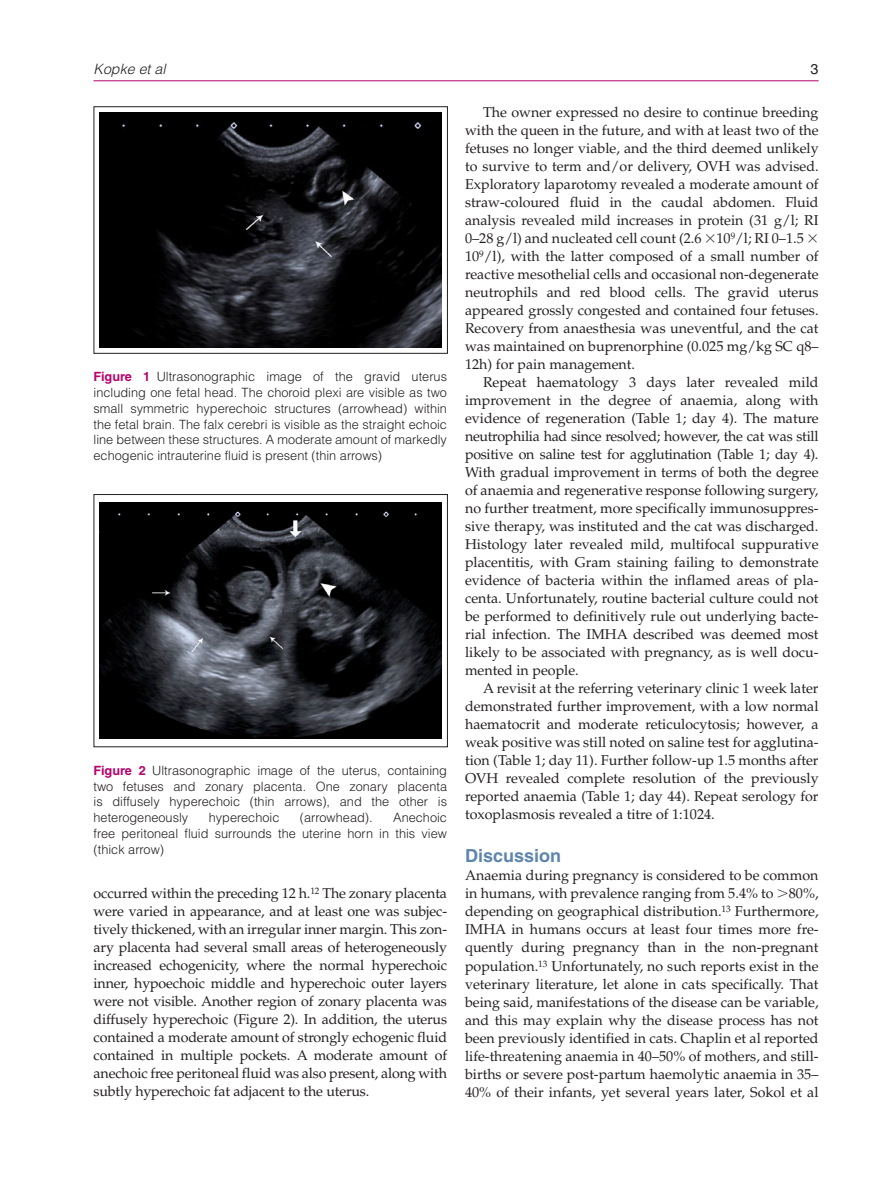
<style>
.page{position:relative;width:893px;height:1191px;background:#fff}
.page>*{position:absolute;margin:0;border:0;box-sizing:border-box;transform-origin:0 0}
.t1{font:700 18px "Helvetica LT Std";color:#5e85ae}
.t2{font:14.25px/18px "Palatino LT Std";color:#231f20;text-align:justify}
.t3{font:italic 300 14.25px "Helvetica LT Std";color:#231f20}
.t4{font:14.25px "Helvetica LT Std";color:#231f20}
.t5{font:300 12.75px/15.8px "Helvetica LT Std";color:#231f20;text-align:justify}
.s1{font-weight:700;color:#b6036c}
</style>
<div class="page">
<hr style="left:94px;top:80px;width:725px;height:1px;background:#b6036c">
<img style="left:100px;top:113px;width:342px;height:234px">
<div style="left:94px;top:106px;width:354px;height:248px;border:1px solid #231f20"></div>
<img style="left:100px;top:502px;width:342px;height:237px">
<div style="left:94px;top:494px;width:354px;height:253px;border:1px solid #231f20"></div>
<p class="t3" style="left:94px;top:60px;width:74px">Kopke et al</p>
<p class="t4" style="left:811px;top:61px;width:9px">3</p>
<p class="t5" style="left:94px;top:369px;width:355px"><span class="s1">Figure 1</span> Ultrasonographic image of the gravid uterus including one fetal head. The choroid plexi are visible as two small symmetric hyperechoic structures (arrowhead) within the fetal brain. The falx cerebri is visible as the straight echoic line between these structures. A moderate amount of markedly echogenic intrauterine fluid is present (thin arrows)</p>
<p class="t5" style="left:94px;top:762px;width:355px"><span class="s1">Figure 2</span> Ultrasonographic image of the uterus, containing two fetuses and zonary placenta. One zonary placenta is diffusely hyperechoic (thin arrows), and the other is heterogeneously</p>
<p class="t5" style="left:209px;top:809px;width:72px">hyperechoic</p>
<p class="t5" style="left:300px;top:809px;width:74px">(arrowhead).</p>
<p class="t5" style="left:94px;top:809px;width:355px;text-indent:300px">Anechoic free peritoneal fluid surrounds the uterine horn in this view (thick arrow)</p>
<p class="t2" style="left:94px;top:884px;width:355px">occurred within the preceding 12 h.<sup>12</sup> The zonary placenta were varied in appearance, and at least one was subjec&shy;tively thickened, with an irregular inner margin. This zon&shy;ary placenta had several small areas of heterogeneously increased echogenicity, where the normal hyperechoic inner, hypoechoic middle and hyperechoic outer layers were not visible. Another region of zonary placenta was diffusely hyperechoic (Figure 2). In addition, the uterus contained a moderate amount of strongly echogenic fluid contained in multiple pockets. A moderate amount of anechoic free peritoneal fluid was also present, along with subtly hyperechoic fat adjacent to the uterus.</p>
<p class="t2" style="left:465px;top:103px;width:355px;text-align:left;text-indent:18px">The owner expressed no desire to continue breeding with the queen in the future, and with at least two of the fetuses no longer viable, and the third deemed unlikely to survive to term and/or delivery, OVH was advised.<br>Exploratory laparotomy revealed a moderate amount of straw-coloured fluid in the caudal abdomen. Fluid analysis revealed mild increases in protein (31 g/l; RI 0–28 g/l) and nucleated cell count (2.6 10<sup>9</sup>/l; RI 0–1.5<br>10<sup>9</sup>/l), with the latter composed of a small number of reactive mesothelial cells and occasional non-degenerate neutrophils and red blood cells. The gravid uterus appeared grossly congested and contained four fetuses.<br>Recovery from anaesthesia was uneventful, and the cat was maintained on buprenorphine (0.025 mg/kg SC q8– 12h) for pain management.</p>
<p class="t2" style="left:465px;top:373px;width:355px;text-indent:18px">Repeat haematology 3 days later revealed mild improvement in the degree of anaemia, along with evidence of regeneration (Table 1; day 4). The mature neutrophilia had since resolved; however, the cat was still positive on saline test for agglutination (Table 1; day 4).<br>With gradual improvement in terms of both the degree of anaemia and regenerative response following surgery, no further treatment, more specifically immunosuppres&shy;sive therapy, was instituted and the cat was discharged.<br>Histology later revealed mild, multifocal suppurative placentitis, with Gram staining failing to demonstrate evidence of bacteria within the inflamed areas of pla&shy;centa. Unfortunately, routine bacterial culture could not be performed to definitively rule out underlying bacte&shy;rial infection. The IMHA described was deemed most likely to be associated with pregnancy, as is well docu&shy;mented in people.</p>
<p class="t2" style="left:465px;top:679px;width:355px;text-indent:18px">A revisit at the referring veterinary clinic 1 week later demonstrated further improvement, with a low normal haematocrit and moderate reticulocytosis; however, a weak positive was still noted on saline test for agglutina&shy;tion (Table 1; day 11). Further follow-up 1.5 months after OVH revealed complete resolution of the previously reported anaemia (Table 1; day 44). Repeat serology for toxoplasmosis revealed a titre of 1:1024.</p>
<p class="t1" style="left:465px;top:845px;width:98px">Discussion</p>
<p class="t2" style="left:465px;top:867px;width:355px">Anaemia during pregnancy is considered to be common in humans, with prevalence ranging from 5.4% to 80%, depending on geographical distribution.<sup>13</sup> Furthermore, IMHA in humans occurs at least four times more fre&shy;quently during pregnancy than in the non-pregnant population.<sup>13</sup> Unfortunately, no such reports exist in the veterinary literature, let alone in cats specifically. That being said, manifestations of the disease can be variable, and this may explain why the disease process has not been previously identified in cats. Chaplin et al reported life-threatening anaemia in 40–50% of mothers, and still&shy;births or severe post-partum haemolytic anaemia in 35– 40% of their infants, yet several years later, Sokol et al</p>
</div>
